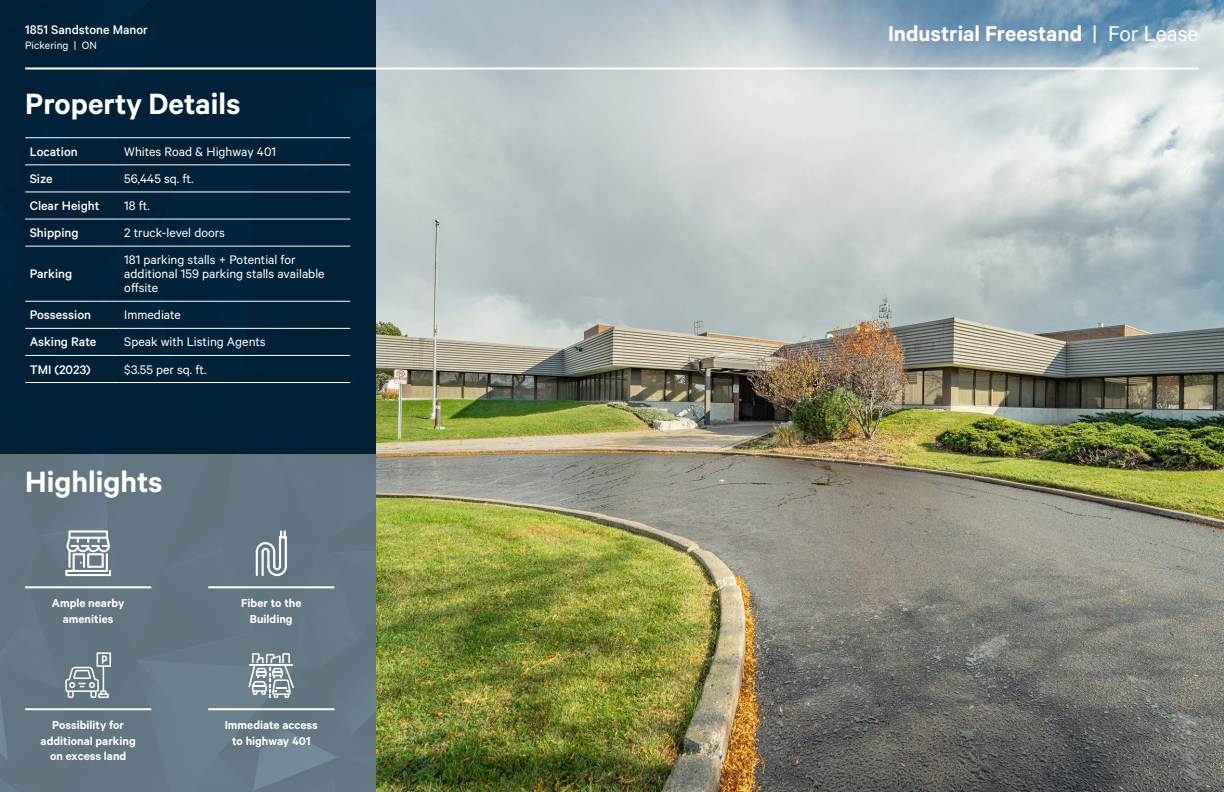
<style>
.page{position:relative;width:1224px;height:792px;background:#fff}
.page>*{position:absolute;margin:0;border:0;box-sizing:border-box;transform-origin:0 0}
.Heading_Large{font:600 33px "Calibre";color:#fff}
.t1{font:600 24px "Calibre";color:#fff}
.Table_Content{font:14px/14px "Calibre";color:#fff}
.Table_Content_Bold{font:500 14px "Calibre";color:#fff}
.t2{font:600 13px/15.6px "Calibre";color:#fff;text-align:center}
.t3{font:12px "Calibre";color:#fff}
.s1{font-weight:400}
</style>
<div class="page">
<img style="left:0;top:0;width:377px;height:792px">
<hr style="left:25px;top:137px;width:95px;height:1px;background:#fff">
<hr style="left:120px;top:137px;width:230px;height:1px;background:#fff">
<hr style="left:25px;top:164px;width:95px;height:1px;background:#fff">
<hr style="left:120px;top:164px;width:230px;height:1px;background:#fff">
<hr style="left:25px;top:191px;width:95px;height:1px;background:#fff">
<hr style="left:120px;top:191px;width:230px;height:1px;background:#fff">
<hr style="left:25px;top:219px;width:95px;height:1px;background:#fff">
<hr style="left:120px;top:219px;width:230px;height:1px;background:#fff">
<hr style="left:25px;top:246px;width:95px;height:1px;background:#fff">
<hr style="left:120px;top:246px;width:230px;height:1px;background:#fff">
<hr style="left:25px;top:301px;width:95px;height:1px;background:#fff">
<hr style="left:120px;top:301px;width:230px;height:1px;background:#fff">
<hr style="left:25px;top:328px;width:95px;height:1px;background:#fff">
<hr style="left:120px;top:328px;width:230px;height:1px;background:#fff">
<hr style="left:25px;top:355px;width:95px;height:1px;background:#fff">
<hr style="left:120px;top:355px;width:230px;height:1px;background:#fff">
<hr style="left:25px;top:382px;width:95px;height:1px;background:#fff">
<hr style="left:120px;top:382px;width:230px;height:1px;background:#fff">
<svg style="left:65px;top:652px;width:46px;height:46px;background:#87969e"></svg>
<svg style="left:65px;top:530px;width:46px;height:46px"></svg>
<svg style="left:255px;top:529px;width:33px;height:48px"></svg>
<svg style="left:248px;top:653px;width:46px;height:45px"></svg>
<hr style="left:25px;top:586px;width:126px;height:2px;background:#fff">
<hr style="left:208px;top:586px;width:126px;height:2px;background:#fff">
<hr style="left:25px;top:708px;width:126px;height:2px;background:#fff">
<hr style="left:208px;top:708px;width:126px;height:2px;background:#fff">
<img style="left:377px;top:0;width:847px;height:792px">
<hr style="left:25px;top:68px;width:1174px;height:2px;background:#fff">
<p class="Table_Content_Bold" style="left:25px;top:22px;width:124px">1851 Sandstone Manor</p>
<p class="t3" style="left:25px;top:39px;width:73px">Pickering | ON</p>
<p class="Heading_Large" style="left:25px;top:84px;width:217px">Property Details</p>
<p class="Table_Content_Bold" style="left:30px;top:143px;width:50px">Location</p>
<p class="Table_Content" style="left:124px;top:144px;width:153px">Whites Road &amp; Highway 401</p>
<p class="Table_Content_Bold" style="left:30px;top:170px;width:25px">Size</p>
<p class="Table_Content" style="left:124px;top:171px;width:71px">56,445 sq. ft.</p>
<p class="Table_Content_Bold" style="left:30px;top:198px;width:71px">Clear Height</p>
<p class="Table_Content" style="left:124px;top:198px;width:27px">18 ft.</p>
<p class="Table_Content_Bold" style="left:30px;top:225px;width:50px">Shipping</p>
<p class="Table_Content" style="left:124px;top:225px;width:102px">2 truck-level doors</p>
<p class="Table_Content_Bold" style="left:30px;top:266px;width:44px">Parking</p>
<p class="Table_Content" style="left:124px;top:252px;width:202px">181 parking stalls + Potential for additional 159 parking stalls available offsite</p>
<p class="Table_Content_Bold" style="left:30px;top:307px;width:63px">Possession</p>
<p class="Table_Content" style="left:124px;top:308px;width:58px">Immediate</p>
<p class="Table_Content_Bold" style="left:30px;top:334px;width:68px">Asking Rate</p>
<p class="Table_Content" style="left:124px;top:335px;width:143px">Speak with Listing Agents</p>
<p class="Table_Content_Bold" style="left:30px;top:361px;width:62px">TMI (2023)</p>
<p class="Table_Content" style="left:124px;top:362px;width:84px">$3.55 per sq. ft.</p>
<p class="Heading_Large" style="left:25px;top:462px;width:139px">Highlights</p>
<p class="t2" style="left:52px;top:595px;width:74px">Ample nearby</p>
<p class="t2" style="left:63px;top:610px;width:52px">amenities</p>
<p class="t2" style="left:41px;top:717px;width:97px">Possibility for additional parking on excess land</p>
<p class="t2" style="left:241px;top:595px;width:62px">Fiber to the</p>
<p class="t2" style="left:250px;top:611px;width:44px">Building</p>
<p class="t2" style="left:225px;top:717px;width:95px">Immediate access to highway 401</p>
<p class="t1" style="left:888px;top:19px;width:312px">Industrial Freestand <span class="s1">| For Lease</span></p>
</div>
